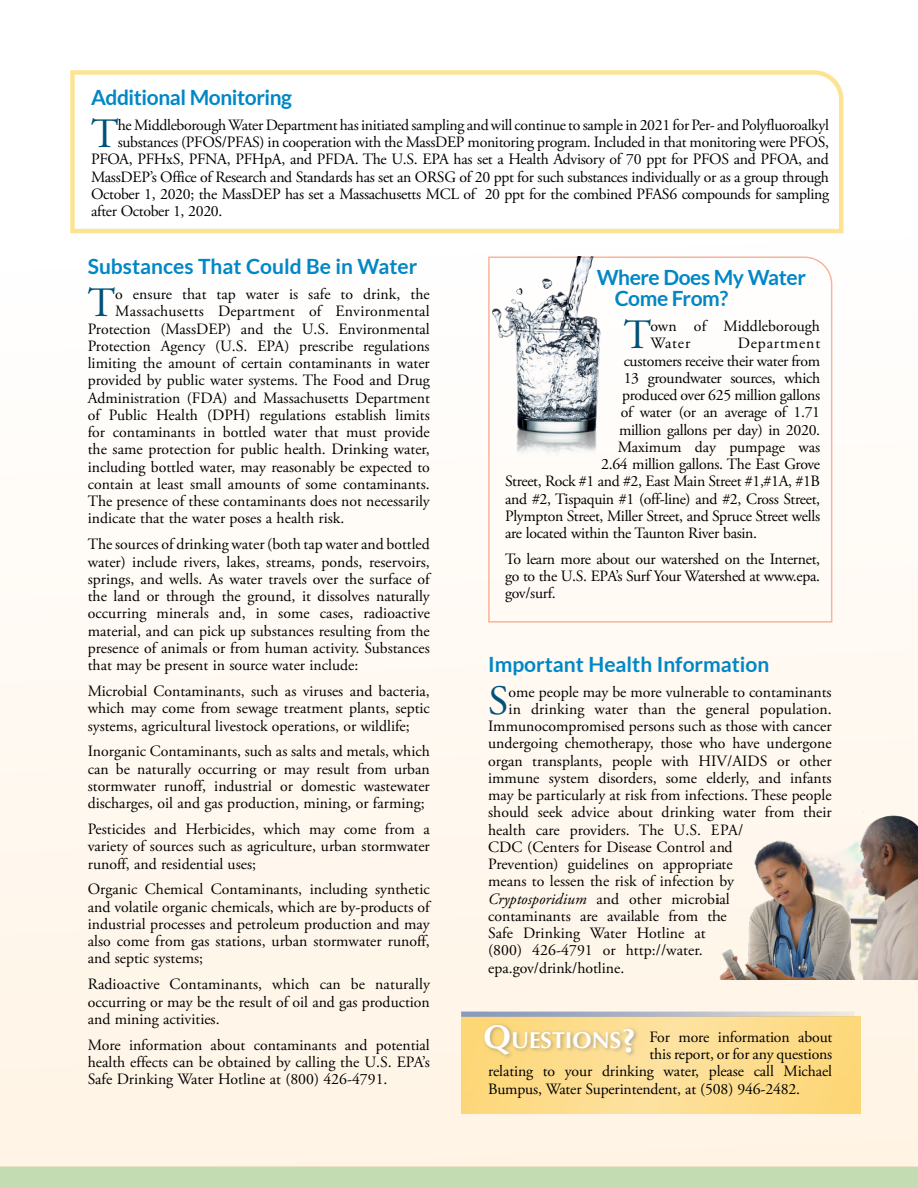
<style>
.page{position:relative;width:918px;height:1188px;background:#fff}
.page>*{position:absolute;margin:0;border:0;box-sizing:border-box;transform-origin:0 0}
.Initial_Cap{font:41.7px "Adobe Garamond Pro";color:#00527a}
.t1{font:700 23.1px "Optima";color:#fff}
.Article_Headline-19{font:700 21px "Lato";color:#0087c6}
.Article_Headline-19-2{font:700 21px/21px "Lato";letter-spacing:-.02em;color:#0087c6}
.First_Paragraph{font:15.75px/17.2px "Adobe Garamond Pro";color:#000;text-align:justify}
.Initial_Cap-2{font:15.75px/17.2px "Adobe Garamond Pro";color:#000}
.Initial_Cap-3{font:15.75px "Adobe Garamond Pro";letter-spacing:-.02em;color:#000}
.Initial_Cap-4{font:15.75px "Adobe Garamond Pro";letter-spacing:.055em;color:#000}
.s1{font-style:italic}
.s2{font-size:33px}
</style>
<div class="page">
<div style="left:0;top:1166px;width:918px;height:22px;background:#c4dcb1"></div>
<div style="left:0;top:222px;width:918px;height:945px;background:linear-gradient(to right,#fff9f2,#fff8ef)"></div>
<svg style="left:461px;top:1017px;width:400px;height:97px"></svg>
<div style="left:483px;top:1022px;width:156px;height:37px;background:#5e6472;opacity:.46"></div>
<svg style="left:461px;top:1012px;width:394px;height:5px"></svg>
<img style="left:717px;top:813px;width:201px;height:166px">
<svg style="left:487px;top:256px;width:346px;height:367px"></svg>
<img style="left:488px;top:256px;width:121px;height:205px">
<svg style="left:68px;top:70px;width:778px;height:166px"></svg>
<p class="Article_Headline-19-2" style="left:91px;top:87px;width:203px">Additional Monitoring</p>
<p class="Initial_Cap" style="left:91px;top:109px;width:29px">T</p>
<p class="Initial_Cap-3" style="left:118px;top:116px;width:713px">he Middleborough Water Department has initiated sampling and will continue to sample in 2021 for Per- and Polyfluoroalkyl</p>
<p class="Initial_Cap-3" style="left:118px;top:133px;width:713px">substances (PFOS/PFAS) in cooperation with the MassDEP monitoring program. Included in that monitoring were PFOS,</p>
<p class="Initial_Cap-3" style="left:91px;top:150px;width:739px">PFOA, PFHxS, PFNA, PFHpA, and PFDA. The U.S. EPA has set a Health Advisory of 70 ppt for PFOS and PFOA, and</p>
<p class="Initial_Cap-3" style="left:91px;top:167px;width:740px">MassDEP’s Office of Research and Standards has set an ORSG of 20 ppt for such substances individually or as a group through</p>
<p class="Initial_Cap-3" style="left:91px;top:185px;width:740px">October 1, 2020; the MassDEP has set a Massachusetts MCL of 20 ppt for the combined PFAS6 compounds for sampling</p>
<p class="Initial_Cap-3" style="left:91px;top:202px;width:133px">after October 1, 2020.</p>
<p class="Article_Headline-19" style="left:88px;top:255px;width:331px">Substances That Could Be in Water</p>
<p class="Initial_Cap" style="left:88px;top:278px;width:29px">T</p>
<p class="Initial_Cap-2" style="left:115px;top:286px;width:316px">o ensure that tap water is safe to drink, the</p>
<p class="Initial_Cap-2" style="left:115px;top:303px;width:316px">Massachusetts Department of Environmental</p>
<p class="Initial_Cap-2" style="left:88px;top:321px;width:344px">Protection (MassDEP) and the U.S. Environmental</p>
<p class="Initial_Cap-2" style="left:88px;top:338px;width:343px">Protection Agency (U.S. EPA) prescribe regulations</p>
<p class="Initial_Cap-2" style="left:88px;top:355px;width:344px">limiting the amount of certain contaminants in water</p>
<p class="Initial_Cap-2" style="left:88px;top:372px;width:344px">provided by public water systems. The Food and Drug</p>
<p class="Initial_Cap-2" style="left:88px;top:390px;width:344px">Administration (FDA) and Massachusetts Department</p>
<p class="Initial_Cap-2" style="left:88px;top:407px;width:344px">of Public Health (DPH) regulations establish limits</p>
<p class="Initial_Cap-2" style="left:88px;top:424px;width:344px">for contaminants in bottled water that must provide</p>
<p class="Initial_Cap-2" style="left:88px;top:441px;width:344px">the same protection for public health. Drinking water,</p>
<p class="Initial_Cap-2" style="left:88px;top:459px;width:344px">including bottled water, may reasonably be expected to</p>
<p class="Initial_Cap-2" style="left:88px;top:476px;width:344px">contain at least small amounts of some contaminants.</p>
<p class="Initial_Cap-2" style="left:88px;top:493px;width:344px">The presence of these contaminants does not necessarily</p>
<p class="Initial_Cap-2" style="left:88px;top:510px;width:258px">indicate that the water poses a health risk.</p>
<p class="First_Paragraph" style="left:88px;top:536px;width:344px">The sources of drinking water (both tap water and bottled water) include rivers, lakes, streams, ponds, reservoirs, springs, and wells. As water travels over the surface of the land or through the ground, it dissolves naturally occurring minerals and, in some cases, radioactive material, and can pick up substances resulting from the presence of animals or from human activity. Substances that may be present in source water include:</p>
<p class="First_Paragraph" style="left:88px;top:683px;width:344px">Microbial Contaminants, such as viruses and bacteria, which may come from sewage treatment plants, septic systems, agricultural livestock operations, or wildlife;</p>
<p class="First_Paragraph" style="left:88px;top:743px;width:344px">Inorganic Contaminants, such as salts and metals, which can be naturally occurring or may result from urban stormwater runoff, industrial or domestic wastewater discharges, oil and gas production, mining, or farming;</p>
<p class="First_Paragraph" style="left:88px;top:821px;width:344px">Pesticides and Herbicides, which may come from a variety of sources such as agriculture, urban stormwater runoff, and residential uses;</p>
<p class="First_Paragraph" style="left:88px;top:881px;width:344px">Organic Chemical Contaminants, including synthetic and volatile organic chemicals, which are by-products of industrial processes and petroleum production and may also come from gas stations, urban stormwater runoff, and septic systems;</p>
<p class="First_Paragraph" style="left:88px;top:976px;width:344px">Radioactive Contaminants, which can be naturally occurring or may be the result of oil and gas production and mining activities.</p>
<p class="First_Paragraph" style="left:88px;top:1037px;width:344px">More information about contaminants and potential health effects can be obtained by calling the U.S. EPA’s Safe Drinking Water Hotline at (800) 426-4791.</p>
<p class="Article_Headline-19-2" style="left:615px;top:267px;width:193px;text-indent:-18px">Where Does My Water<br>Come From?</p>
<p class="Initial_Cap" style="left:624px;top:310px;width:29px">T</p>
<p class="Initial_Cap-2" style="left:650px;top:318px;width:171px">own of Middleborough<br>Water</p>
<p class="Initial_Cap-4" style="left:738px;top:334px;width:84px">Department</p>
<p class="Initial_Cap-3" style="left:624px;top:351px;width:198px">customers receive their water from</p>
<p class="Initial_Cap-3" style="left:624px;top:368px;width:198px">13 groundwater sources, which</p>
<p class="Initial_Cap-3" style="left:622px;top:386px;width:200px">produced over 625 million gallons</p>
<p class="Initial_Cap-3" style="left:621px;top:403px;width:201px">of water (or an average of 1.71</p>
<p class="Initial_Cap-3" style="left:619px;top:420px;width:203px">million gallons per day) in 2020.</p>
<p class="Initial_Cap-2" style="left:618px;top:439px;width:204px">Maximum day pumpage was</p>
<p class="Initial_Cap-3" style="left:601px;top:455px;width:220px">2.64 million gallons. The East Grove</p>
<p class="Initial_Cap-3" style="left:505px;top:472px;width:316px">Street, Rock #1 and #2, East Main Street #1,#1A, #1B</p>
<p class="Initial_Cap-3" style="left:505px;top:489px;width:317px">and #2, Tispaquin #1 (off-line) and #2, Cross Street,</p>
<p class="Initial_Cap-3" style="left:505px;top:506px;width:316px">Plympton Street, Miller Street, and Spruce Street wells</p>
<p class="Initial_Cap-3" style="left:505px;top:524px;width:253px">are located within the Taunton River basin.</p>
<p class="First_Paragraph" style="left:505px;top:551px;width:317px">To learn more about our watershed on the Internet, go to the U.S. EPA’s Surf Your Watershed at www.epa. gov/surf.</p>
<p class="Article_Headline-19" style="left:488px;top:652px;width:283px">Important Health Information</p>
<p class="Initial_Cap" style="left:488px;top:676px;width:22px">S</p>
<p class="Initial_Cap-2" style="left:509px;top:684px;width:325px">ome people may be more vulnerable to contaminants</p>
<p class="Initial_Cap-2" style="left:509px;top:701px;width:325px">in drinking water than the general population.</p>
<p class="Initial_Cap-2" style="left:488px;top:718px;width:345px">Immunocompromised persons such as those with cancer</p>
<p class="Initial_Cap-2" style="left:488px;top:735px;width:345px">undergoing chemotherapy, those who have undergone</p>
<p class="Initial_Cap-2" style="left:488px;top:753px;width:345px">organ transplants, people with HIV/AIDS or other</p>
<p class="Initial_Cap-2" style="left:488px;top:770px;width:345px">immune system disorders, some elderly, and infants</p>
<p class="Initial_Cap-2" style="left:488px;top:787px;width:345px">may be particularly at risk from infections. These people</p>
<p class="Initial_Cap-2" style="left:488px;top:804px;width:345px">should seek advice about drinking water from their</p>
<p class="Initial_Cap-2" style="left:488px;top:822px;width:257px">health care providers. The U.S. EPA/</p>
<p class="Initial_Cap-2" style="left:488px;top:839px;width:246px">CDC (Centers for Disease Control and</p>
<p class="Initial_Cap-2" style="left:488px;top:856px;width:246px">Prevention) guidelines on appropriate</p>
<p class="Initial_Cap-2" style="left:488px;top:873px;width:248px">means to lessen the risk of infection by</p>
<p class="Initial_Cap-2" style="left:488px;top:891px;width:243px"><span class="s1">Cryptosporidium</span> and other microbial</p>
<p class="Initial_Cap-2" style="left:488px;top:908px;width:240px">contaminants are available from the</p>
<p class="Initial_Cap-2" style="left:488px;top:925px;width:219px">Safe Drinking Water Hotline at</p>
<p class="Initial_Cap-2" style="left:488px;top:942px;width:216px">(800) 426-4791 or http://water.</p>
<p class="Initial_Cap-2" style="left:488px;top:960px;width:138px">epa.gov/drink/hotline.</p>
<p class="t1" style="left:484px;top:1026px;width:154px"><span class="s2">Q</span>UESTIONS<span class="s2">?</span></p>
<p class="First_Paragraph" style="left:650px;top:1029px;width:184px">For more information about</p>
<p class="First_Paragraph" style="left:650px;top:1046px;width:184px">this report, or for any questions</p>
<p class="First_Paragraph" style="left:488px;top:1063px;width:345px">relating to your drinking water, please call Michael</p>
<p class="First_Paragraph" style="left:488px;top:1080px;width:314px">Bumpus, Water Superintendent, at (508) 946-2482.</p>
</div>
